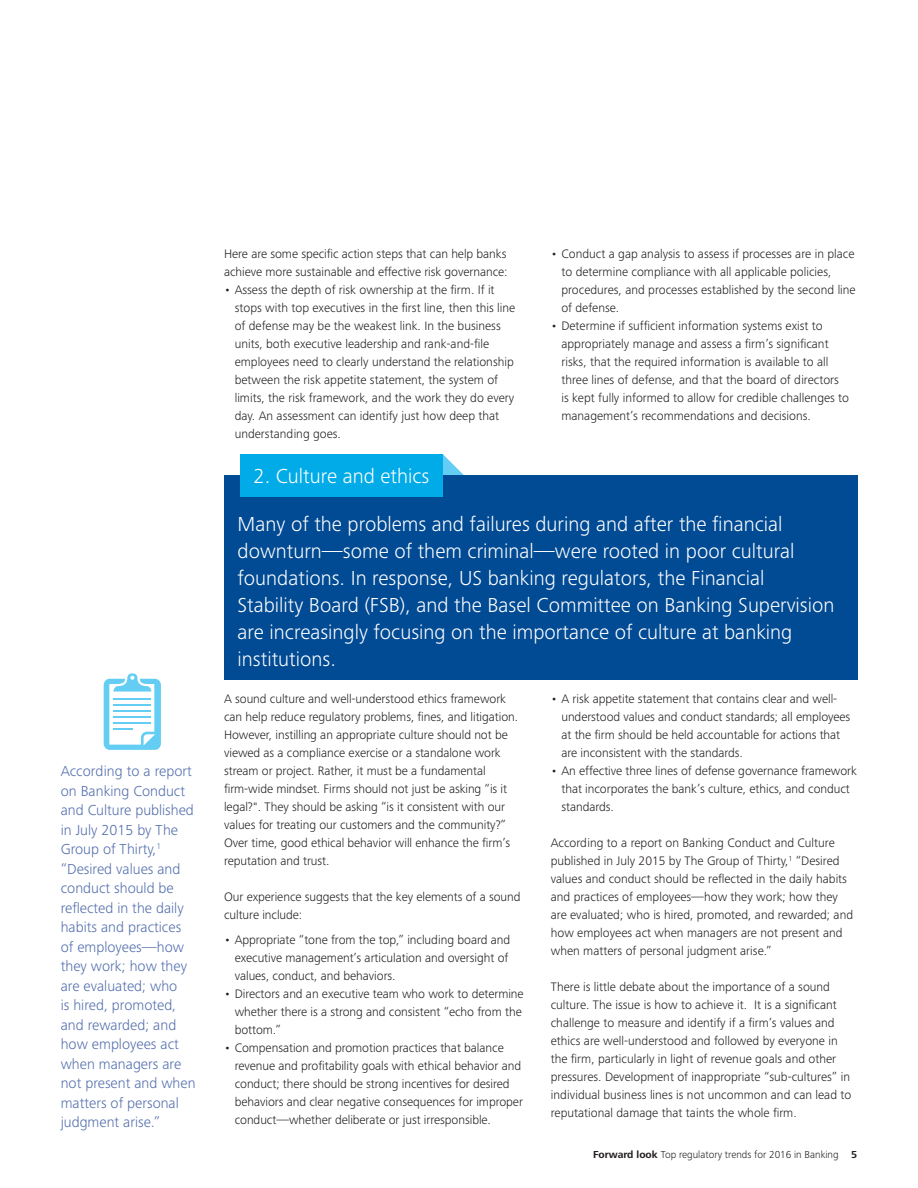
<style>
.page{position:relative;width:918px;height:1188px;background:#fff}
.page>*{position:absolute;margin:0;border:0;box-sizing:border-box;transform-origin:0 0}
.Body_styles_Body_cop{font:300 21px/27px "Frutiger Next Pro";color:#fff}
.Pullout{font:300 15px/19.5px "Frutiger Next Pro";color:#516dac}
.Body_styles_Body_cop-2{font:300 12.75px/18px "Frutiger Next Pro";letter-spacing:-.005em;color:#231f20}
.Body_styles_Bullet_c{font:300 12.75px/18px "Frutiger Next Pro";color:#231f20}
.t1{font:300 10.5px "Frutiger Next Pro";color:#231f20}
.s1{font-weight:700}
</style>
<div class="page">
<svg style="left:443px;top:454px;width:21px;height:21px"></svg>
<div style="left:224px;top:475px;width:633px;height:204px;background:#014a94"></div>
<div style="left:240px;top:454px;width:203px;height:42px;background:#00abe7"></div>
<svg style="left:104px;top:673px;width:57px;height:77px"></svg>
<p class="Pullout" style="left:61px;top:762px;width:136px">According to a report on Banking Conduct and Culture published in July 2015 by The<br>Group of Thirty,<sup>1 </sup>“Desired values and conduct should be reflected in the daily habits and practices of employees—how they work; how they are evaluated; who<br>is hired, promoted, and rewarded; and how employees act when managers are not present and when matters of personal judgment arise.”</p>
<p class="Body_styles_Body_cop-2" style="left:224px;top:245px;width:285px">Here are some specific action steps that can help banks achieve more sustainable and effective risk governance:</p>
<p class="Body_styles_Body_cop-2" style="left:235px;top:281px;width:282px;text-indent:-11px">• Assess the depth of risk ownership at the firm. If it stops with top executives in the first line, then this line of defense may be the weakest link. In the business units, both executive leadership and rank-and-file employees need to clearly understand the relationship between the risk appetite statement, the system of limits, the risk framework, and the work they do every day. An assessment can identify just how deep that understanding goes.</p>
<p class="Body_styles_Body_cop" style="left:254px;top:462px;width:177px">2. Culture and ethics</p>
<p class="Body_styles_Body_cop-2" style="left:561px;top:245px;width:296px;text-indent:-11px">• Conduct a gap analysis to assess if processes are in place to determine compliance with all applicable policies, procedures, and processes established by the second line of defense.</p>
<p class="Body_styles_Body_cop-2" style="left:561px;top:317px;width:289px;text-indent:-11px">• Determine if sufficient information systems exist to appropriately manage and assess a firm’s significant risks, that the required information is available to all three lines of defense, and that the board of directors is kept fully informed to allow for credible challenges to management’s recommendations and decisions.</p>
<p class="Body_styles_Body_cop" style="left:238px;top:510px;width:598px">Many of the problems and failures during and after the financial downturn—some of them criminal—were rooted in poor cultural foundations. In response, US banking regulators, the Financial Stability Board (FSB), and the Basel Committee on Banking Supervision are increasingly focusing on the importance of culture at banking institutions.</p>
<p class="Body_styles_Body_cop-2" style="left:224px;top:690px;width:296px">A sound culture and well-understood ethics framework can help reduce regulatory problems, fines, and litigation.<br>However, instilling an appropriate culture should not be viewed as a compliance exercise or a standalone work stream or project. Rather, it must be a fundamental firm-wide mindset. Firms should not just be asking “is it legal?". They should be asking “is it consistent with our values for treating our customers and the community?” Over time, good ethical behavior will enhance the firm’s reputation and trust.</p>
<p class="Body_styles_Body_cop-2" style="left:224px;top:888px;width:298px">Our experience suggests that the key elements of a sound culture include:</p>
<p class="Body_styles_Body_cop-2" style="left:235px;top:931px;width:277px;text-indent:-11px">• Appropriate “tone from the top,” including board and executive management’s articulation and oversight of values, conduct, and behaviors.</p>
<p class="Body_styles_Body_cop-2" style="left:235px;top:985px;width:290px;text-indent:-11px">• Directors and an executive team who work to determine whether there is a strong and consistent “echo from the bottom.”</p>
<p class="Body_styles_Body_cop-2" style="left:235px;top:1039px;width:290px;text-indent:-11px">• Compensation and promotion practices that balance revenue and profitability goals with ethical behavior and conduct; there should be strong incentives for desired behaviors and clear negative consequences for improper conduct—whether deliberate or just irresponsible.</p>
<p class="Body_styles_Body_cop-2" style="left:561px;top:690px;width:290px;text-indent:-11px">• A risk appetite statement that contains clear and well&shy;understood values and conduct standards; all employees at the firm should be held accountable for actions that are inconsistent with the standards.</p>
<p class="Body_styles_Body_cop-2" style="left:561px;top:762px;width:297px;text-indent:-11px">• An effective three lines of defense governance framework that incorporates the bank’s culture, ethics, and conduct standards.</p>
<p class="Body_styles_Bullet_c" style="left:551px;top:834px;width:304px">According to a report on Banking Conduct and Culture published in July 2015 by The Group of Thirty,<sup>1</sup> “Desired values and conduct should be reflected in the daily habits and practices of employees—how they work; how they are evaluated; who is hired, promoted, and rewarded; and how employees act when managers are not present and when matters of personal judgment arise.”</p>
<p class="Body_styles_Bullet_c" style="left:551px;top:978px;width:302px">There is little debate about the importance of a sound culture. The issue is how to achieve it. It is a significant challenge to measure and identify if a firm’s values and ethics are well-understood and followed by everyone in the firm, particularly in light of revenue goals and other pressures. Development of inappropriate “sub-cultures” in individual business lines is not uncommon and can lead to reputational damage that taints the whole firm.</p>
<p class="t1" style="left:593px;top:1148px;width:266px"><span class="s1">Forward look</span> Top regulatory trends for 2016 in Banking <span class="s1">5</span></p>
</div>
